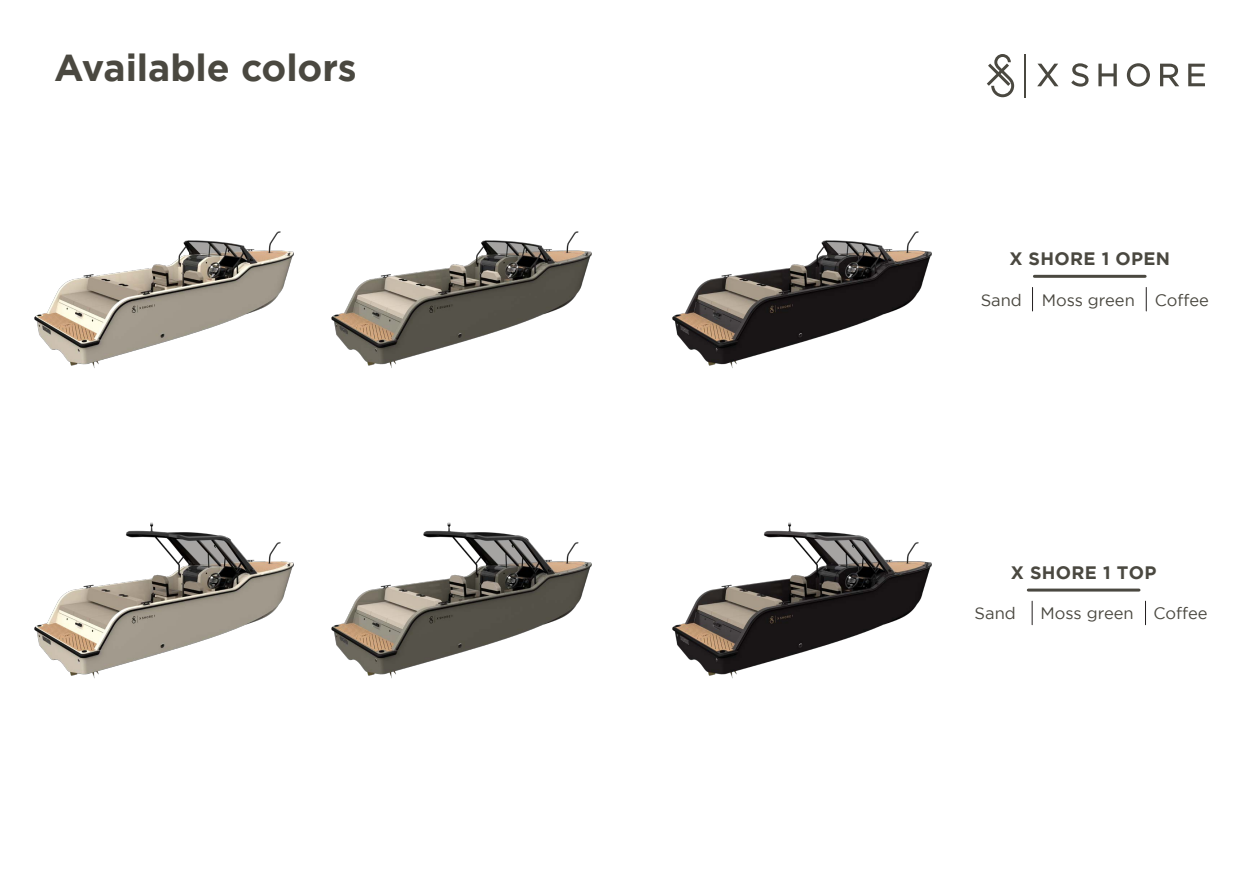
<style>
.page{position:relative;width:1259px;height:893px;background:#fff}
.page>*{position:absolute;margin:0;border:0;box-sizing:border-box;transform-origin:0 0}
.t1{font:700 37.5px "Gotham";letter-spacing:-.005em;color:#4a4840}
.t2{font:700 18px "Gotham";letter-spacing:.02em;color:#4a4840}
.t3{font:16.5px "Gotham";color:#4a4840}
</style>
<div class="page">
<img style="left:34px;top:231px;width:260px;height:137px">
<img style="left:331px;top:231px;width:261px;height:137px">
<img style="left:34px;top:522px;width:260px;height:157px">
<img style="left:331px;top:522px;width:261px;height:157px">
<svg style="left:1037px;top:64px;width:21px;height:22px"></svg>
<svg style="left:1071px;top:63px;width:17px;height:24px"></svg>
<svg style="left:1098px;top:64px;width:18px;height:22px"></svg>
<svg style="left:1126px;top:63px;width:24px;height:24px"></svg>
<svg style="left:1160px;top:64px;width:19px;height:22px"></svg>
<svg style="left:1188px;top:64px;width:17px;height:22px"></svg>
<svg style="left:987px;top:54px;width:27px;height:43px"></svg>
<hr style="left:1025px;top:54px;width:1px;height:43px;background:#4a4840">
<img style="left:672px;top:231px;width:260px;height:137px">
<img style="left:672px;top:522px;width:260px;height:157px">
<hr style="left:1034px;top:275px;width:111px;height:3px;background:#4a4840">
<svg style="left:1146px;top:287px;width:1px;height:24px"></svg>
<svg style="left:1032px;top:287px;width:1px;height:24px"></svg>
<hr style="left:1028px;top:589px;width:111px;height:3px;background:#4a4840">
<svg style="left:1145px;top:601px;width:1px;height:24px"></svg>
<svg style="left:1031px;top:601px;width:1px;height:24px"></svg>
<p class="t1" style="left:54px;top:46px;width:304px">Available colors</p>
<p class="t2" style="left:1009px;top:248px;width:162px">X SHORE 1 OPEN</p>
<p class="t3" style="left:980px;top:291px;width:230px">Sand Moss green Coffee</p>
<p class="t2" style="left:1010px;top:562px;width:147px">X SHORE 1 TOP</p>
<p class="t3" style="left:974px;top:604px;width:43px">Sand</p>
<p class="t3" style="left:1040px;top:604px;width:169px">Moss green Coffee</p>
</div>
